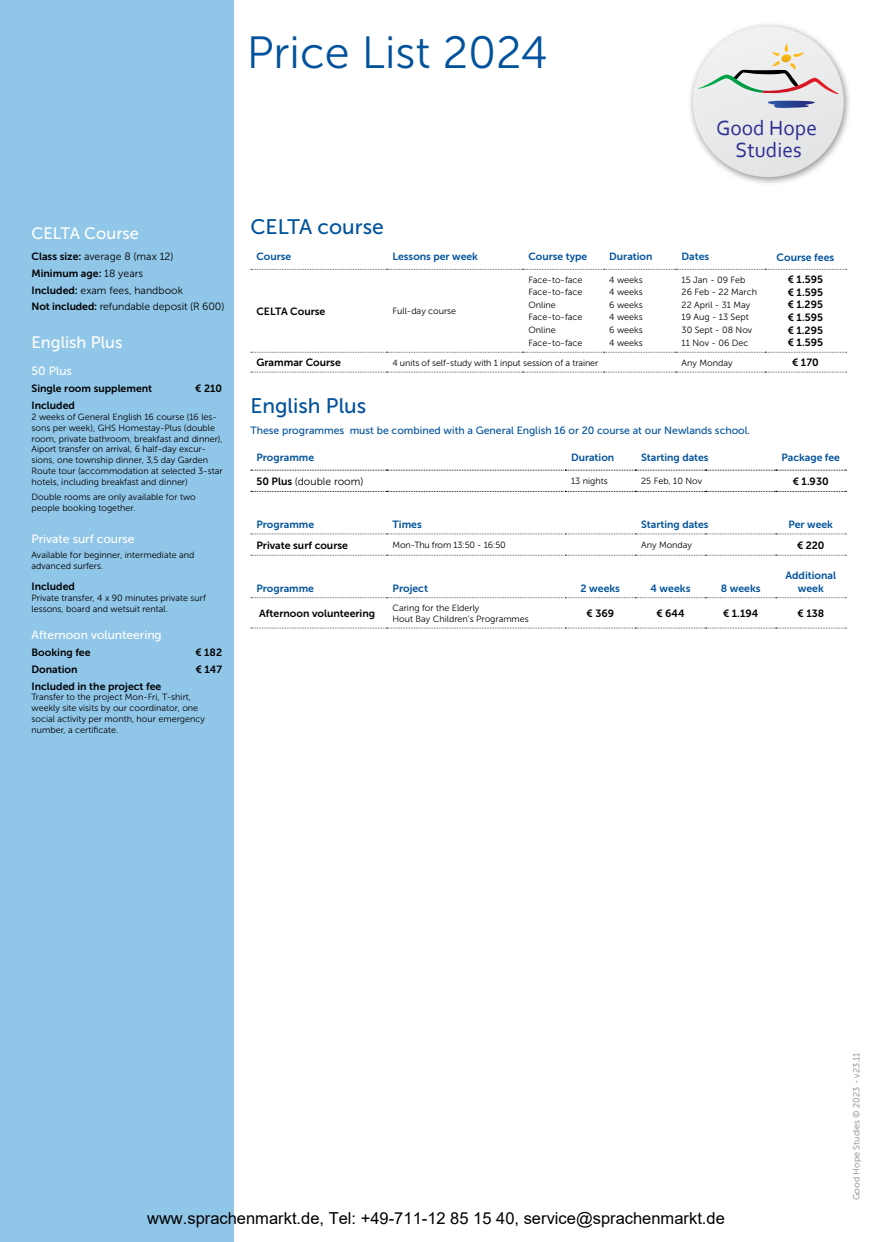
<style>
.page{position:relative;width:872px;height:1242px;background:#fff}
.page>*{position:absolute;margin:0;border:0;box-sizing:border-box;transform-origin:0 0}
.t1{font:45px "Museo Sans 300";color:#00529c}
.t2{font:21.45px/21.5px "Corbel";color:#2e3092;text-align:center}
.t3{font:21px "Museo Sans 500";color:#00529c}
.t4{font:16.5px "Arial";color:#000}
.t5{font:16.5px "Museo Sans 500";color:#fff}
.t6{font:12px "Museo Sans 500";color:#fff}
.t7{font:10.5px/12.6px "Museo Sans 700";color:#000;text-align:justify}
.t8{font:10.5px/16.8px "Museo Sans 300";color:#000}
.t9{font:10.5px "Museo Sans 500";color:#00529c}
.t10{font:10.5px/12.6px "Museo Sans 700";color:#00529c;text-align:center}
.t11{font:10.35px "Museo Sans 700";color:#00529c}
.t12{font:9px/12.6px "Museo Sans 300";color:#000}
.t13{font:9px "Museo Sans 300";color:#828487}
.t14{font:9px "Museo Sans 300";letter-spacing:-.02em;color:#000}
.s1{font-family:"Museo Sans 700"}
.s2{font-family:"Museo Sans 300"}
</style>
<div class="page">
<img style="left:690px;top:24px;width:160px;height:160px">
<div style="left:693px;top:26px;width:150px;height:151px;background:#e7e8e9;border-radius:75px"></div>
<svg style="left:698px;top:44px;width:140px;height:64px"></svg>
<div style="left:0;top:0;width:234px;height:1242px;background:#90c6e8"></div>
<svg style="left:251px;top:269px;width:595px;height:1px"></svg>
<svg style="left:251px;top:352px;width:595px;height:1px"></svg>
<svg style="left:251px;top:372px;width:595px;height:1px"></svg>
<svg style="left:251px;top:470px;width:595px;height:1px"></svg>
<svg style="left:251px;top:491px;width:595px;height:1px"></svg>
<svg style="left:251px;top:533px;width:595px;height:1px"></svg>
<svg style="left:251px;top:555px;width:595px;height:1px"></svg>
<svg style="left:251px;top:597px;width:595px;height:1px"></svg>
<svg style="left:251px;top:627px;width:595px;height:1px"></svg>
<h3 class="t5" style="left:32px;top:224px;width:109px">CELTA Course</h3>
<p class="t8" style="left:32px;top:248px;width:143px"><span class="s1">Class size:</span> average 8 (max 12)</p>
<p class="t7" style="left:32px;top:267px;width:113px">Minimum age: <span class="s2">18 years</span></p>
<p class="t8" style="left:32px;top:281px;width:194px"><span class="s1">Included:</span> exam fees, handbook<br><span class="s1">Not included:</span> refundable deposit (R 600)</p>
<h3 class="t5" style="left:32px;top:333px;width:92px">English Plus</h3>
<h3 class="t6" style="left:32px;top:365px;width:42px">50 Plus</h3>
<p class="t7" style="left:32px;top:382px;width:122px">Single room supplement</p>
<p class="t7" style="left:195px;top:382px;width:28px">€ 210</p>
<p class="t7" style="left:32px;top:399px;width:45px">Included</p>
<p class="t12" style="left:32px;top:411px;width:193px;line-height:10.8px">2 weeks of General English 16 course (16 les&shy;sons per week), GHS Homestay-Plus (double room, private bathroom, breakfast and dinner), Aiport transfer on arrival, 6 half-day excur&shy;sions, one township dinner, 3,5 day Garden Route tour (accommodation at selected 3-star hotels, including breakfast and dinner)</p>
<p class="t12" style="left:32px;top:491px;width:166px;line-height:10.8px">Double rooms are only available for two people booking together.</p>
<h3 class="t6" style="left:32px;top:532px;width:105px">Private surf course</h3>
<p class="t12" style="left:32px;top:550px;width:164px;line-height:10.8px">Available for beginner, intermediate and advanced surfers.</p>
<p class="t7" style="left:32px;top:580px;width:45px">Included</p>
<p class="t12" style="left:32px;top:592px;width:176px;line-height:10.8px">Private transfer, 4 x 90 minutes private surf lessons, board and wetsuit rental.</p>
<h3 class="t6" style="left:32px;top:628px;width:132px">Afternoon volunteering</h3>
<p class="t7" style="left:32px;top:646px;width:61px">Booking fee</p>
<p class="t7" style="left:195px;top:646px;width:28px">€ 182</p>
<p class="t7" style="left:32px;top:662px;width:48px">Donation</p>
<p class="t7" style="left:196px;top:662px;width:28px">€ 147</p>
<p class="t7" style="left:32px;top:679px;width:131px">Included in the project fee</p>
<p class="t12" style="left:32px;top:692px;width:175px;line-height:10.8px">Transfer to the project Mon-Fri, T-shirt, weekly site visits by our coordinator, one social activity per month, hour emergency number, a certificate.</p>
<h1 class="t1" style="left:247px;top:28px;width:302px">Price List 2024</h1>
<h2 class="t2" style="left:716px;top:117px;width:102px">Good Hope<br>Studies</h2>
<h3 class="t3" style="left:250px;top:215px;width:135px">CELTA course</h3>
<p class="t11" style="left:256px;top:251px;width:36px">Course</p>
<p class="t11" style="left:392px;top:251px;width:87px">Lessons per week</p>
<p class="t11" style="left:528px;top:251px;width:60px">Course type</p>
<p class="t11" style="left:609px;top:251px;width:45px">Duration</p>
<p class="t11" style="left:681px;top:251px;width:29px">Dates</p>
<p class="t10" style="left:776px;top:250px;width:59px">Course fees</p>
<p class="t7" style="left:256px;top:305px;width:70px">CELTA Course</p>
<p class="t12" style="left:392px;top:305px;width:65px">Full-day course</p>
<p class="t12" style="left:528px;top:273px;width:56px">Face-to-face<br>Face-to-face<br>Online<br>Face-to-face<br>Online<br>Face-to-face</p>
<p class="t12" style="left:609px;top:273px;width:35px;text-align:justify">4 weeks 4 weeks 6 weeks 4 weeks 6 weeks 4 weeks</p>
<p class="t12" style="left:681px;top:273px;width:77px">15 Jan - 09 Feb<br>26 Feb - 22 March<br>22 April - 31 May<br>19 Aug - 13 Sept<br>30 Sept - 08 Nov<br>11 Nov - 06 Dec</p>
<p class="t7" style="left:788px;top:273px;width:37px">€ 1.595 € 1.595 € 1.295 € 1.595 € 1.295 € 1.595</p>
<p class="t7" style="left:256px;top:356px;width:86px">Grammar Course</p>
<p class="t12" style="left:392px;top:356px;width:207px">4 units of self-study with 1 input session of a trainer</p>
<p class="t12" style="left:681px;top:356px;width:52px">Any Monday</p>
<p class="t7" style="left:792px;top:356px;width:28px">€ 170</p>
<h3 class="t3" style="left:250px;top:394px;width:117px">English Plus</h3>
<p class="t9" style="left:250px;top:425px;width:501px">These programmes must be combined with a General English 16 or 20 course at our Newlands school.</p>
<p class="t11" style="left:256px;top:452px;width:59px">Programme</p>
<p class="t11" style="left:571px;top:452px;width:45px">Duration</p>
<p class="t11" style="left:641px;top:452px;width:69px">Starting dates</p>
<p class="t11" style="left:781px;top:452px;width:60px">Package fee</p>
<p class="t8" style="left:256px;top:473px;width:108px"><span class="s1">50 Plus</span> (double room)</p>
<p class="t12" style="left:571px;top:475px;width:38px">13 nights</p>
<p class="t12" style="left:641px;top:475px;width:63px">25 Feb, 10 Nov</p>
<p class="t7" style="left:793px;top:475px;width:37px">€ 1.930</p>
<p class="t11" style="left:256px;top:518px;width:59px">Programme</p>
<p class="t10" style="left:392px;top:518px;width:31px">Times</p>
<p class="t11" style="left:641px;top:518px;width:69px">Starting dates</p>
<p class="t11" style="left:788px;top:518px;width:46px">Per week</p>
<p class="t7" style="left:256px;top:538px;width:93px">Private surf course</p>
<p class="t14" style="left:392px;top:540px;width:115px">Mon-Thu from 13:50 - 16:50</p>
<p class="t12" style="left:641px;top:538px;width:52px">Any Monday</p>
<p class="t7" style="left:797px;top:538px;width:29px">€ 220</p>
<p class="t11" style="left:256px;top:582px;width:59px">Programme</p>
<p class="t10" style="left:392px;top:582px;width:37px">Project</p>
<p class="t10" style="left:580px;top:582px;width:41px">2 weeks</p>
<p class="t10" style="left:650px;top:582px;width:41px">4 weeks</p>
<p class="t10" style="left:721px;top:582px;width:41px">8 weeks</p>
<p class="t10" style="left:785px;top:569px;width:52px">Additional week</p>
<p class="t7" style="left:259px;top:607px;width:117px">Afternoon volunteering</p>
<p class="t12" style="left:392px;top:602px;width:138px;line-height:10.8px">Caring for the Elderly<br>Hout Bay Children’s Programmes</p>
<p class="t7" style="left:586px;top:607px;width:29px">€ 369</p>
<p class="t7" style="left:656px;top:607px;width:30px">€ 644</p>
<p class="t7" style="left:723px;top:607px;width:37px">€ 1.194</p>
<p class="t7" style="left:797px;top:607px;width:28px">€ 138</p>
<h3 class="t4" style="left:147px;top:1207px;width:579px">www.sprachenmarkt.de, Tel: +49-711-12 85 15 40, service@sprachenmarkt.de</h3>
<p class="t13" style="left:851px;top:1200px;width:149px;rotate:-90deg">Good Hope Studies © 2023 - v23.11</p>
</div>
